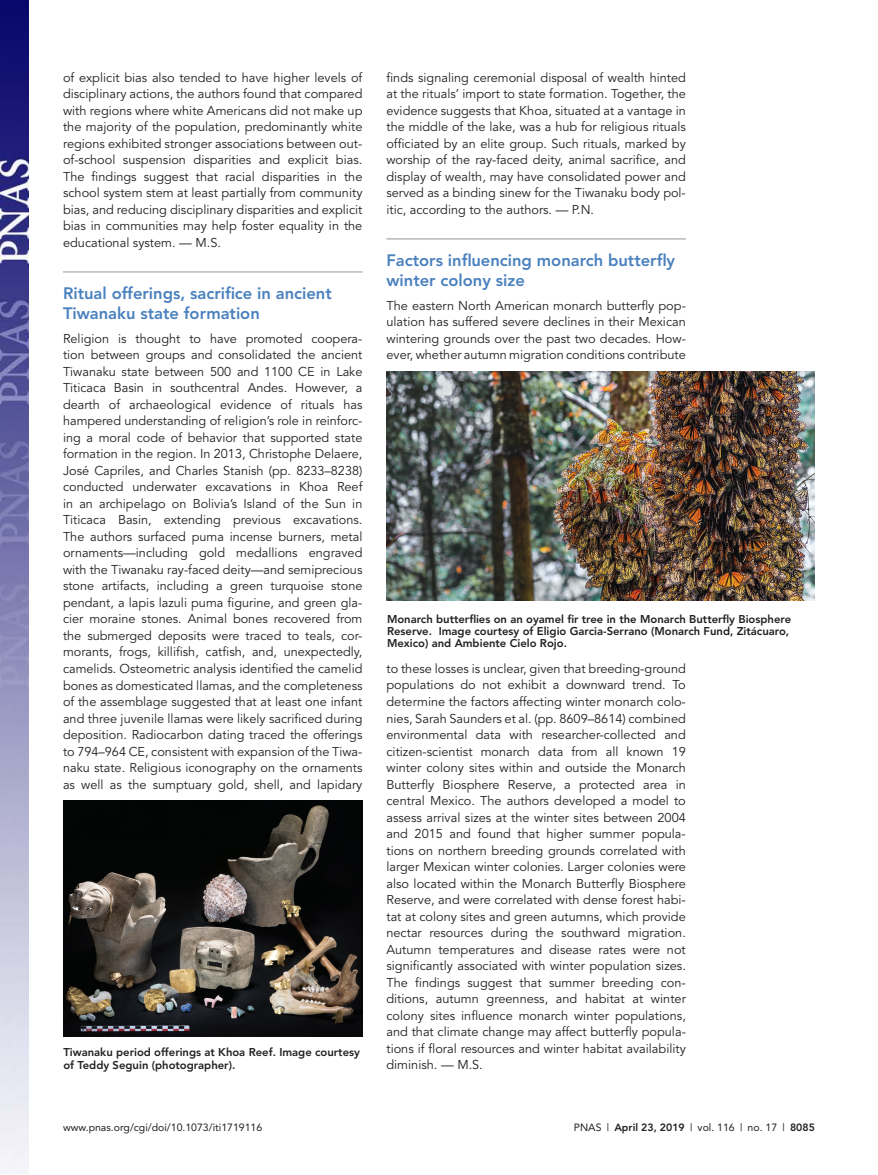
<style>
.page{position:relative;width:878px;height:1175px;background:#fff}
.page>*{position:absolute;margin:0;border:0;box-sizing:border-box;transform-origin:0 0}
.t1{font:800 16.5px/19.5px "Avenir";color:#4a81be}
.t2{font:12.75px/16.5px "Avenir";color:#231f20;text-align:justify}
.t3{font:800 11.25px/12.3px "Avenir";color:#231f20}
.t4{font:10.5px "Avenir";color:#231f20}
.s1{font-weight:800}
</style>
<div class="page">
<img style="left:0;top:0;width:28px;height:1173px">
<hr style="left:63px;top:271px;width:299px;height:1px;background:#939598">
<hr style="left:386px;top:238px;width:300px;height:1px;background:#939598">
<img style="left:386px;top:371px;width:428px;height:229px">
<img style="left:63px;top:800px;width:299px;height:236px">
<p class="t2" style="left:63px;top:69px;width:301px">of explicit bias also tended to have higher levels of disciplinary actions, the authors found that compared with regions where white Americans did not make up the majority of the population, predominantly white regions exhibited stronger associations between out&shy;of-school suspension disparities and explicit bias.<br>The findings suggest that racial disparities in the school system stem at least partially from community bias, and reducing disciplinary disparities and explicit bias in communities may help foster equality in the educational system. — M.S.</p>
<p class="t1" style="left:63px;top:284px;width:270px">Ritual offerings, sacrifice in ancient<br>Tiwanaku state formation</p>
<p class="t2" style="left:63px;top:330px;width:301px">Religion is thought to have promoted coopera&shy;tion between groups and consolidated the ancient Tiwanaku state between 500 and 1100 CE in Lake Titicaca Basin in southcentral Andes. However, a dearth of archaeological evidence of rituals has hampered understanding of religion’s role in reinforc&shy;ing a moral code of behavior that supported state formation in the region. In 2013, Christophe Delaere, José Capriles, and Charles Stanish (pp. 8233–8238) conducted underwater excavations in Khoa Reef in an archipelago on Bolivia’s Island of the Sun in Titicaca Basin, extending previous excavations.<br>The authors surfaced puma incense burners, metal ornaments—including gold medallions engraved with the Tiwanaku ray-faced deity—and semiprecious stone artifacts, including a green turquoise stone pendant, a lapis lazuli puma figurine, and green gla&shy;cier moraine stones. Animal bones recovered from the submerged deposits were traced to teals, cor&shy;morants, frogs, killifish, catfish, and, unexpectedly, camelids. Osteometric analysis identified the camelid bones as domesticated llamas, and the completeness of the assemblage suggested that at least one infant and three juvenile llamas were likely sacrificed during deposition. Radiocarbon dating traced the offerings to 794–964 CE, consistent with expansion of the Tiwa&shy;naku state. Religious iconography on the ornaments as well as the sumptuary gold, shell, and lapidary</p>
<p class="t3" style="left:63px;top:1046px;width:298px">Tiwanaku period offerings at Khoa Reef. Image courtesy of Teddy Seguin (photographer).</p>
<p class="t2" style="left:386px;top:69px;width:301px">finds signaling ceremonial disposal of wealth hinted at the rituals’ import to state formation. Together, the evidence suggests that Khoa, situated at a vantage in the middle of the lake, was a hub for religious rituals officiated by an elite group. Such rituals, marked by worship of the ray-faced deity, animal sacrifice, and display of wealth, may have consolidated power and served as a binding sinew for the Tiwanaku body pol&shy;itic, according to the authors. — P.N.</p>
<p class="t1" style="left:386px;top:251px;width:290px">Factors influencing monarch butterfly winter colony size</p>
<p class="t2" style="left:386px;top:297px;width:301px">The eastern North American monarch butterfly pop&shy;ulation has suffered severe declines in their Mexican wintering grounds over the past two decades. How&shy;ever, whether autumn migration conditions contribute</p>
<p class="t3" style="left:387px;top:612px;width:405px">Monarch butterflies on an oyamel fir tree in the Monarch Butterfly Biosphere<br>Reserve. Image courtesy of Eligio Garcia-Serrano (Monarch Fund, Zitácuaro,<br>Mexico) and Ambiente Cielo Rojo.</p>
<p class="t2" style="left:386px;top:660px;width:301px">to these losses is unclear, given that breeding-ground populations do not exhibit a downward trend. To determine the factors affecting winter monarch colo&shy;nies, Sarah Saunders et al. (pp. 8609–8614) combined environmental data with researcher-collected and citizen-scientist monarch data from all known 19 winter colony sites within and outside the Monarch Butterfly Biosphere Reserve, a protected area in central Mexico. The authors developed a model to assess arrival sizes at the winter sites between 2004 and 2015 and found that higher summer popula&shy;tions on northern breeding grounds correlated with larger Mexican winter colonies. Larger colonies were also located within the Monarch Butterfly Biosphere Reserve, and were correlated with dense forest habi&shy;tat at colony sites and green autumns, which provide nectar resources during the southward migration.<br>Autumn temperatures and disease rates were not significantly associated with winter population sizes.<br>The findings suggest that summer breeding con&shy;ditions, autumn greenness, and habitat at winter colony sites influence monarch winter populations, and that climate change may affect butterfly popula&shy;tions if floral resources and winter habitat availability diminish. — M.S.</p>
<p class="t4" style="left:63px;top:1121px;width:201px">www.pnas.org/cgi/doi/10.1073/iti1719116</p>
<p class="t4" style="left:574px;top:1121px;width:242px">PNAS | <span class="s1">April 23, 2019</span> | vol. 116 | no. 17 | <span class="s1">8085</span></p>
</div>
